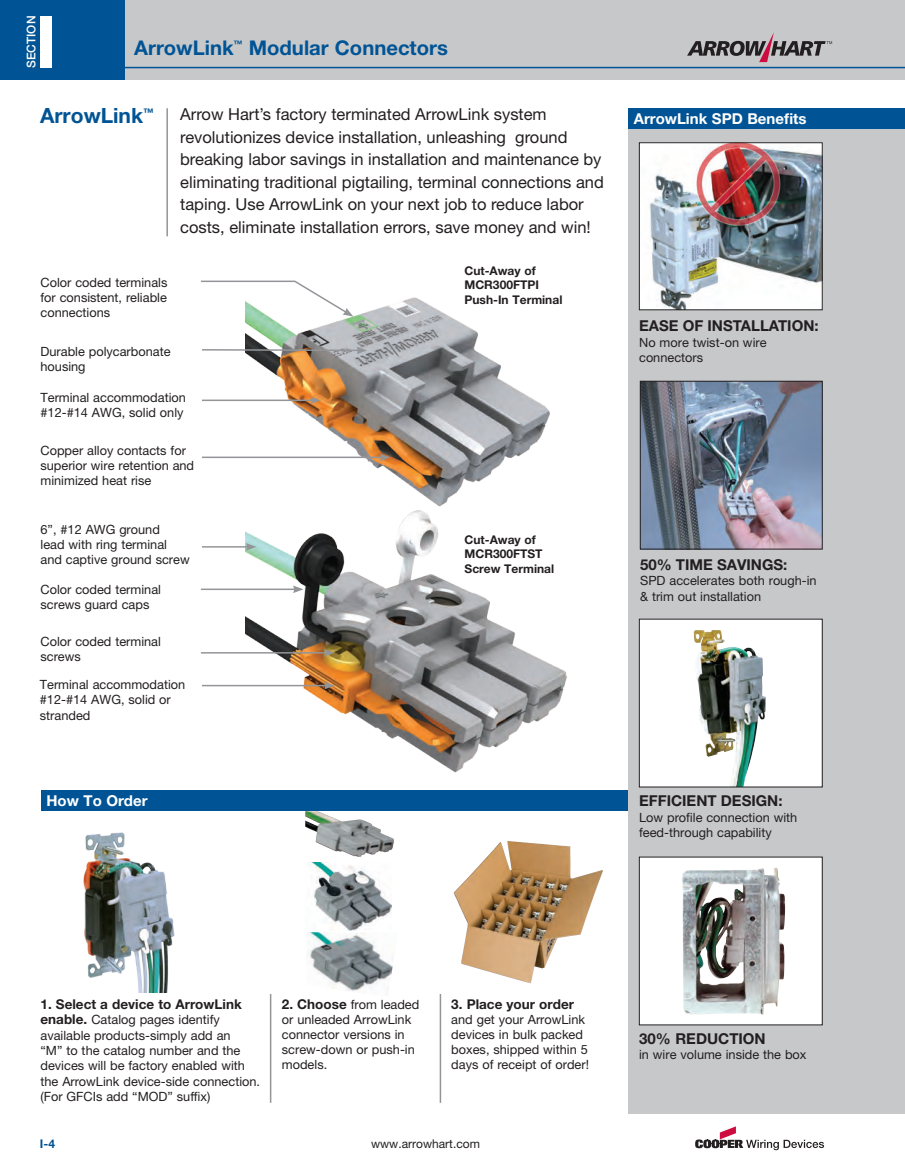
<style>
.page{position:relative;width:905px;height:1175px;background:#fff}
.page>*{position:absolute;margin:0;border:0;box-sizing:border-box;transform-origin:0 0}
.t1{font:700 71.55px "Helvetica Neue LT Pro";color:#fff}
.t2{font:700 21px "Helvetica Neue LT Pro";color:#005495}
.t3{font:700 20.25px "Helvetica Neue LT Std";color:#005495}
.t4{font:16.5px/22.5px "Helvetica Neue LT Pro";color:#231f20}
.t5{font:700 15px "Helvetica Neue LT Std";color:#231f20}
.t6{font:700 15px "Helvetica Neue LT Pro";color:#231f20}
.t7{font:700 15px "Helvetica Neue LT Std";color:#fff}
.t8{font:700 13.5px "Helvetica Neue LT Pro";color:#231f20}
.t9{font:12.75px/15.3px "Helvetica Neue LT Std";color:#231f20}
.t10{font:700 12px/14.4px "Helvetica Neue LT Std";color:#231f20}
.t11{font:12px "Helvetica Neue LT Pro";color:#231f20}
.t12{font:500 12px "Helvetica Neue LT Pro";color:#fff}
.t13{font:700 12px "Helvetica Neue LT Pro";color:#005495}
.t14{font:700 9px "Helvetica Neue LT Std";color:#005495}
.s1{font-family:"Helvetica Neue LT Pro";font-weight:700;font-size:13.5px}
</style>
<div class="page">
<div style="left:0;top:0;width:904px;height:79px;background:#c7c8ca"></div>
<div style="left:0;top:0;width:124px;height:79px;background:#005495"></div>
<hr style="left:124px;top:67px;width:780px;height:1px;background:#005495">
<svg style="left:687px;top:32px;width:145px;height:30px"></svg>
<svg style="left:695px;top:1126px;width:129px;height:24px"></svg>
<img style="left:245px;top:510px;width:322px;height:263px">
<img style="left:245px;top:297px;width:305px;height:210px">
<hr style="left:202px;top:685px;width:124px;height:1px;background:#939598">
<svg style="left:324px;top:681px;width:11px;height:8px"></svg>
<hr style="left:201px;top:652px;width:125px;height:1px;background:#939598">
<svg style="left:324px;top:649px;width:10px;height:7px"></svg>
<hr style="left:202px;top:546px;width:46px;height:1px;background:#939598">
<svg style="left:246px;top:543px;width:10px;height:7px"></svg>
<hr style="left:201px;top:588px;width:94px;height:2px;background:#939598">
<svg style="left:293px;top:585px;width:10px;height:8px"></svg>
<hr style="left:202px;top:399px;width:110px;height:2px;background:#939598">
<svg style="left:310px;top:396px;width:11px;height:8px"></svg>
<svg style="left:202px;top:346px;width:165px;height:8px"></svg>
<hr style="left:202px;top:456px;width:180px;height:2px;background:#939598">
<svg style="left:380px;top:453px;width:10px;height:8px"></svg>
<svg style="left:201px;top:280px;width:152px;height:36px"></svg>
<hr style="left:166px;top:108px;width:2px;height:128px;background:#939598">
<div style="left:41px;top:790px;width:588px;height:21px;background:#005495"></div>
<div style="left:628px;top:122px;width:276px;height:991px;background:#c7c8ca"></div>
<div style="left:639px;top:619px;width:183px;height:168px;background:#fff"></div>
<img style="left:693px;top:630px;width:72px;height:155px">
<div style="left:639px;top:857px;width:183px;height:167px;background:#fff"></div>
<img style="left:682px;top:867px;width:103px;height:147px">
<img style="left:642px;top:383px;width:178px;height:164px">
<div style="left:640px;top:381px;width:182px;height:168px;border:1px solid #231f20"></div>
<div style="left:628px;top:108px;width:276px;height:21px;background:#005495"></div>
<img style="left:641px;top:144px;width:179px;height:164px">
<div style="left:639px;top:142px;width:183px;height:168px;border:1px solid #231f20"></div>
<img style="left:308px;top:863px;width:84px;height:67px">
<img style="left:305px;top:811px;width:89px;height:45px">
<img style="left:308px;top:932px;width:86px;height:64px">
<img style="left:453px;top:841px;width:150px;height:142px">
<img style="left:83px;top:832px;width:92px;height:160px">
<hr style="left:270px;top:994px;width:1px;height:108px;background:#939598">
<hr style="left:439px;top:994px;width:2px;height:108px;background:#939598">
<h1 class="t1" style="left:35px;top:-3px;width:23px">I</h1>
<p class="t12" style="left:24px;top:68px;width:54px;rotate:-90deg">SECTION</p>
<h3 class="t3" style="left:134px;top:36px;width:101px">ArrowLink</h3>
<p class="t14" style="left:234px;top:38px;width:10px">™</p>
<h3 class="t3" style="left:249px;top:36px;width:200px">Modular Connectors</h3>
<h2 class="t2" style="left:40px;top:102px;width:115px">ArrowLink<sup>™</sup></h2>
<p class="t4" style="left:180px;top:102px;width:425px">Arrow Hart’s factory terminated ArrowLink system revolutionizes device installation, unleashing ground breaking labor savings in installation and maintenance by eliminating traditional pigtailing, terminal connections and taping. Use ArrowLink on your next job to reduce labor costs, eliminate installation errors, save money and win!</p>
<p class="t9" style="left:40px;top:274px;width:128px;text-align:justify">Color coded terminals for consistent, reliable connections</p>
<p class="t9" style="left:40px;top:343px;width:131px">Durable polycarbonate housing</p>
<p class="t9" style="left:40px;top:390px;width:147px">Terminal accommodation #12-#14 AWG, solid only</p>
<p class="t9" style="left:40px;top:442px;width:155px">Copper alloy contacts for superior wire retention and minimized heat rise</p>
<p class="t9" style="left:40px;top:521px;width:151px">6”, #12 AWG ground<br>lead with ring terminal and captive ground screw</p>
<p class="t9" style="left:41px;top:581px;width:122px">Color coded terminal screws guard caps</p>
<p class="t9" style="left:40px;top:633px;width:122px">Color coded terminal screws</p>
<p class="t9" style="left:40px;top:676px;width:147px">Terminal accommodation #12-#14 AWG, solid or stranded</p>
<p class="t7" style="left:46px;top:791px;width:103px">How To Order</p>
<p class="t10" style="left:464px;top:263px;width:99px">Cut-Away of<br>MCR300FTPI<br>Push-In Terminal</p>
<p class="t10" style="left:464px;top:532px;width:91px">Cut-Away of<br>MCR300FTST<br>Screw Terminal</p>
<p class="t7" style="left:633px;top:109px;width:174px">ArrowLink SPD Benefits</p>
<p class="t6" style="left:639px;top:316px;width:181px">EASE OF INSTALLATION:</p>
<p class="t9" style="left:639px;top:334px;width:129px">No more twist-on wire connectors</p>
<p class="t5" style="left:640px;top:555px;width:149px">50% TIME SAVINGS:</p>
<p class="t9" style="left:640px;top:573px;width:178px">SPD accelerates both rough-in &amp; trim out installation</p>
<p class="t5" style="left:639px;top:791px;width:145px">EFFICIENT DESIGN:</p>
<p class="t9" style="left:639px;top:809px;width:160px">Low profile connection with feed-through capability</p>
<p class="t8" style="left:40px;top:995px;width:203px">1. Select a device to ArrowLink</p>
<p class="t9" style="left:40px;top:1012px;width:221px"><span class="s1">enable.</span> Catalog pages identify available products-simply add an<br>“M” to the catalog number and the devices will be factory enabled with the ArrowLink device-side connection. (For GFCIs add “MOD” suffix)</p>
<p class="t9" style="left:282px;top:996px;width:139px"><span class="s1">2. Choose</span> from leaded or unleaded ArrowLink connector versions in screw-down or push-in models.</p>
<p class="t8" style="left:451px;top:995px;width:124px">3. Place your order</p>
<p class="t9" style="left:451px;top:1011px;width:139px">and get your ArrowLink devices in bulk packed boxes, shipped within 5 days of receipt of order!</p>
<p class="t13" style="left:40px;top:1136px;width:17px">I-4</p>
<p class="t11" style="left:371px;top:1136px;width:110px">www.arrowhart.com</p>
<p class="t6" style="left:639px;top:1028px;width:128px">30% REDUCTION</p>
<p class="t9" style="left:639px;top:1046px;width:169px">in wire volume inside the box</p>
</div>
